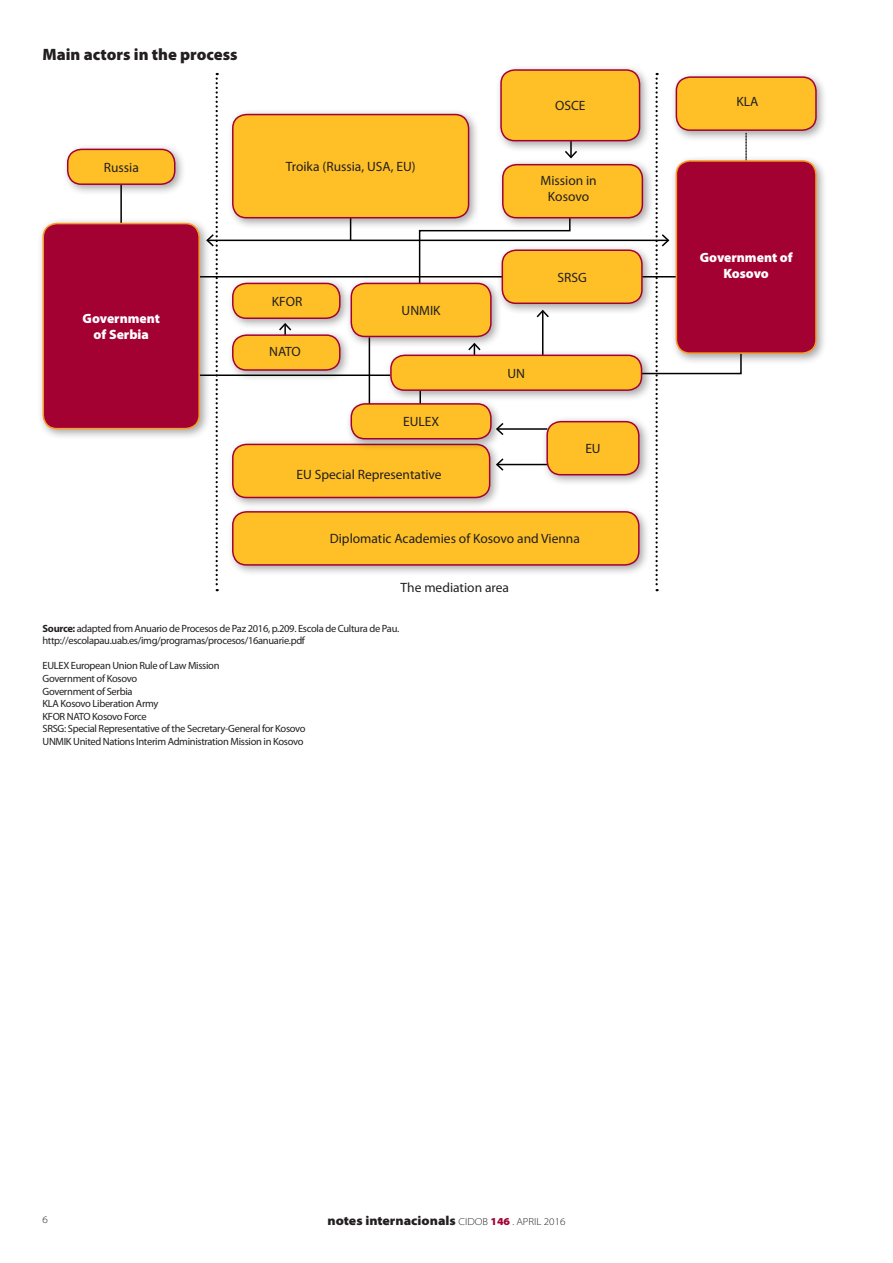
<style>
.page{position:relative;width:893px;height:1263px;background:#fff}
.page>*{position:absolute;margin:0;border:0;box-sizing:border-box;transform-origin:0 0}
.t1{font:900 16.5px "Myriad Pro";color:#231f20}
.t2{font:13.5px/16.2px "Myriad Pro";color:#231f20;text-align:center}
.t3{font:900 13.5px/16.2px "Myriad Pro";color:#fff;text-align:center}
.t4{font:900 semi-expanded 12.9px "Myriad Pro";color:#231f20}
.t5{font:10.5px/12.6px "Myriad Pro";letter-spacing:-.03em;color:#231f20}
.t6{font:300 semi-expanded 10.2px "Myriad Pro";color:#231f20}
.s1{font-weight:700}
.s2{font-weight:300;font-size:10.2px}
.s3{font-size:10.65px;color:#a40133}
</style>
<div class="page">
<hr style="left:369px;top:337px;width:1px;height:67px;background:#000">
<hr style="left:542px;top:311px;width:1px;height:44px;background:#000">
<hr style="left:497px;top:428px;width:50px;height:2px;background:#000">
<hr style="left:497px;top:464px;width:50px;height:1px;background:#000">
<hr style="left:207px;top:240px;width:461px;height:1px;background:#000">
<hr style="left:120px;top:184px;width:2px;height:40px;background:#000">
<hr style="left:199px;top:276px;width:303px;height:1px;background:#000">
<hr style="left:199px;top:374px;width:191px;height:2px;background:#000">
<svg style="left:215px;top:73px;width:3px;height:518px"></svg>
<svg style="left:418px;top:229px;width:153px;height:47px"></svg>
<svg style="left:640px;top:73px;width:107px;height:518px"></svg>
<div style="left:227px;top:109px;width:260px;height:127px;background:#231f20;opacity:.4"></div>
<div style="left:233px;top:115px;width:236px;height:103px;background:#fec026;border-radius:14px"></div>
<div style="left:232px;top:114px;width:237px;height:104px;border:2px solid #a40133;border-radius:14px"></div>
<div style="left:227px;top:438px;width:281px;height:78px;background:#231f20;opacity:.4"></div>
<div style="left:233px;top:444px;width:257px;height:53px;background:#fec026;border-radius:14px"></div>
<div style="left:232px;top:444px;width:258px;height:54px;border:2px solid #a40133;border-radius:14px"></div>
<div style="left:227px;top:506px;width:430px;height:78px;background:#231f20;opacity:.4"></div>
<div style="left:233px;top:512px;width:406px;height:53px;background:#fec026;border-radius:14px"></div>
<div style="left:232px;top:511px;width:408px;height:55px;border:2px solid #a40133;border-radius:14px"></div>
<div style="left:670px;top:71px;width:164px;height:78px;background:#231f20;opacity:.4"></div>
<div style="left:676px;top:77px;width:140px;height:53px;background:#fec026;border-radius:14px"></div>
<div style="left:676px;top:76px;width:141px;height:55px;border:2px solid #a40133;border-radius:14px"></div>
<div style="left:495px;top:64px;width:163px;height:95px;background:#231f20;opacity:.4"></div>
<div style="left:501px;top:70px;width:138px;height:71px;background:#fec026;border-radius:14px"></div>
<div style="left:500px;top:69px;width:140px;height:72px;border:2px solid #a40133;border-radius:14px"></div>
<div style="left:497px;top:159px;width:164px;height:77px;background:#231f20;opacity:.4"></div>
<div style="left:503px;top:165px;width:139px;height:53px;background:#fec026;border-radius:14px"></div>
<div style="left:502px;top:164px;width:141px;height:54px;border:2px solid #a40133;border-radius:14px"></div>
<div style="left:496px;top:244px;width:164px;height:78px;background:#231f20;opacity:.4"></div>
<div style="left:502px;top:250px;width:140px;height:53px;background:#fec026;border-radius:14px"></div>
<div style="left:502px;top:249px;width:141px;height:55px;border:2px solid #a40133;border-radius:14px"></div>
<div style="left:62px;top:143px;width:131px;height:59px;background:#231f20;opacity:.4"></div>
<div style="left:68px;top:149px;width:107px;height:35px;background:#fec026;border-radius:14px"></div>
<div style="left:67px;top:149px;width:108px;height:36px;border:2px solid #a40133;border-radius:14px"></div>
<div style="left:227px;top:277px;width:132px;height:59px;background:#231f20;opacity:.4"></div>
<div style="left:233px;top:283px;width:107px;height:35px;background:#fec026;border-radius:14px"></div>
<div style="left:232px;top:283px;width:109px;height:36px;border:2px solid #a40133;border-radius:14px"></div>
<div style="left:227px;top:329px;width:132px;height:59px;background:#231f20;opacity:.4"></div>
<div style="left:233px;top:335px;width:107px;height:35px;background:#fec026;border-radius:14px"></div>
<div style="left:232px;top:334px;width:109px;height:37px;border:2px solid #a40133;border-radius:14px"></div>
<div style="left:345px;top:277px;width:164px;height:78px;background:#231f20;opacity:.4"></div>
<div style="left:351px;top:283px;width:140px;height:53px;background:#fec026;border-radius:14px"></div>
<div style="left:351px;top:283px;width:141px;height:54px;border:2px solid #a40133;border-radius:14px"></div>
<div style="left:541px;top:416px;width:116px;height:77px;background:#231f20;opacity:.4"></div>
<div style="left:547px;top:422px;width:92px;height:53px;background:#fec026;border-radius:14px"></div>
<div style="left:546px;top:421px;width:94px;height:54px;border:2px solid #a40133;border-radius:14px"></div>
<div style="left:345px;top:398px;width:164px;height:59px;background:#231f20;opacity:.4"></div>
<div style="left:351px;top:404px;width:140px;height:35px;background:#fec026;border-radius:14px"></div>
<div style="left:351px;top:403px;width:141px;height:36px;border:2px solid #a40133;border-radius:14px"></div>
<div style="left:385px;top:349px;width:275px;height:59px;background:#231f20;opacity:.4"></div>
<div style="left:391px;top:355px;width:250px;height:35px;background:#fec026;border-radius:14px"></div>
<div style="left:390px;top:355px;width:252px;height:36px;border:2px solid #a40133;border-radius:14px"></div>
<div style="left:670px;top:155px;width:164px;height:216px;background:#231f20;opacity:.4"></div>
<div style="left:676px;top:161px;width:140px;height:192px;background:#a40133;border-radius:14px"></div>
<div style="left:676px;top:160px;width:141px;height:194px;border:2px solid #f89c26;border-radius:14px"></div>
<div style="left:37px;top:218px;width:180px;height:229px;background:#231f20;opacity:.4"></div>
<div style="left:43px;top:224px;width:156px;height:205px;background:#a40133;border-radius:14px"></div>
<div style="left:43px;top:223px;width:157px;height:206px;border:2px solid #f89c26;border-radius:14px"></div>
<h1 class="t1" style="left:43px;top:46px;width:197px">Main actors in the process</h1>
<p class="t2" style="left:104px;top:160px;width:37px">Russia</p>
<p class="t3" style="left:82px;top:311px;width:79px">Government of Serbia</p>
<p class="t2" style="left:286px;top:159px;width:131px">Troika (Russia, USA, EU)</p>
<p class="t2" style="left:272px;top:293px;width:32px">KFOR</p>
<p class="t2" style="left:269px;top:344px;width:33px">NATO</p>
<p class="t2" style="left:402px;top:303px;width:41px">UNMIK</p>
<p class="t2" style="left:403px;top:414px;width:38px">EULEX</p>
<p class="t2" style="left:297px;top:467px;width:147px">EU Special Representative</p>
<p class="t2" style="left:555px;top:98px;width:32px">OSCE</p>
<p class="t2" style="left:736px;top:94px;width:23px">KLA</p>
<p class="t2" style="left:540px;top:173px;width:58px">Mission in<br>Kosovo</p>
<p class="t2" style="left:557px;top:269px;width:31px">SRSG</p>
<p class="t3" style="left:700px;top:250px;width:95px">Government of<br>Kosovo</p>
<p class="t2" style="left:507px;top:365px;width:19px">UN</p>
<p class="t2" style="left:585px;top:441px;width:17px">EU</p>
<p class="t2" style="left:330px;top:531px;width:252px">Diplomatic Academies of Kosovo and Vienna</p>
<p class="t2" style="left:401px;top:580px;width:110px">The mediation area</p>
<p class="t5" style="left:43px;top:622px;width:358px"><span class="s1">Source:</span> adapted from Anuario de Procesos de Paz 2016, p.209. Escola de Cultura de Pau. http://escolapau.uab.es/img/programas/procesos/16anuarie.pdf</p>
<p class="t5" style="left:43px;top:660px;width:265px">EULEX European Union Rule of Law Mission<br>Government of Kosovo<br>Government of Serbia<br>KLA Kosovo Liberation Army<br>KFOR NATO Kosovo Force<br>SRSG: Special Representative of the Secretary-General for Kosovo UNMIK United Nations Interim Administration Mission in Kosovo</p>
<p class="t6" style="left:43px;top:1214px;width:7px">6</p>
<p class="t4" style="left:327px;top:1213px;width:240px">notes internacionals <span class="s2">CIDOB</span> <span class="s3">146</span> <span class="s2">. APRIL 2016</span></p>
</div>
